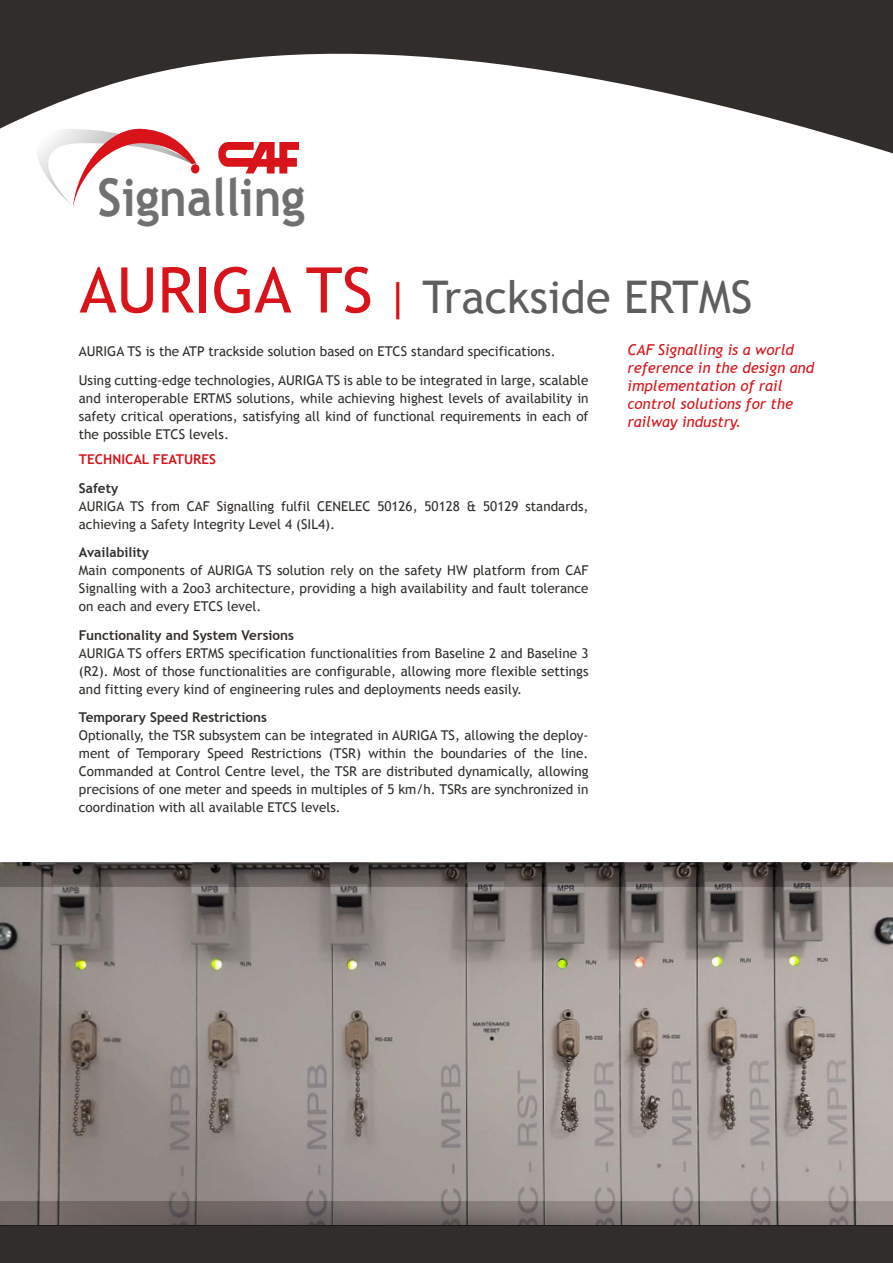
<style>
.page{position:relative;width:893px;height:1263px;background:#fff}
.page>*{position:absolute;margin:0;border:0;box-sizing:border-box;transform-origin:0 0}
.t1{font:700 51.9px "Trebuchet MS";color:#717070;scale:.91 1}
.t2{font:45px "Trebuchet MS";color:#5e5e5e}
.t3{font:italic 15px/18px "Trebuchet MS";color:#d8141a}
.t4{font:13.5px/18px "Trebuchet MS";color:#302d2a;text-align:justify}
.t5{font:700 13.5px "Trebuchet MS";color:#302d2a}
.t6{font:700 13.5px "Trebuchet MS";color:#d8141a}
.s1{font-size:63px;color:#d8141a}
.s2{color:#d8141a}
</style>
<div class="page">
<img style="left:0;top:886px;width:893px;height:316px">
<div style="left:0;top:1225px;width:893px;height:38px;background:#302d2a"></div>
<div style="left:776px;top:0;width:117px;height:134px;background:#302d2a"></div>
<svg style="left:0;top:0;width:776px;height:142px;fill:#302d2a"></svg>
<svg style="left:0;top:1202px;width:893px;height:23px;background:#7b716f"></svg>
<svg style="left:218px;top:142px;width:81px;height:31px"></svg>
<svg style="left:25px;top:127px;width:172px;height:80px"></svg>
<div style="left:191px;top:164px;width:8px;height:10px;background:#d8141a;border-radius:50%"></div>
<svg style="left:0;top:863px;width:893px;height:23px;background:#564f4c"></svg>
<h1 class="t1" style="left:98px;top:165px;width:230px">Signalling</h1>
<h2 class="t2" style="left:80px;top:270px;width:674px"><span class="s1">AURIGA TS</span> <span class="s2">|</span> Trackside ERTMS</h2>
<p class="t4" style="left:79px;top:337px;width:511px;line-height:28.5px">AURIGA TS is the ATP trackside solution based on ETCS standard specifications.<br>Using cutting-edge technologies, AURIGA TS is able to be integrated in large, scalable</p>
<p class="t4" style="left:79px;top:389px;width:511px">and interoperable ERTMS solutions, while achieving highest levels of availability in safety critical operations, satisfying all kind of functional requirements in each of the possible ETCS levels.</p>
<p class="t6" style="left:79px;top:451px;width:139px">TECHNICAL FEATURES</p>
<p class="t5" style="left:79px;top:479px;width:41px">Safety</p>
<p class="t4" style="left:79px;top:497px;width:511px">AURIGA TS from CAF Signalling fulfil CENELEC 50126, 50128 &amp; 50129 standards, achieving a Safety Integrity Level 4 (SIL4).</p>
<p class="t5" style="left:79px;top:544px;width:72px">Availability</p>
<p class="t4" style="left:79px;top:561px;width:511px">Main components of AURIGA TS solution rely on the safety HW platform from CAF Signalling with a 2oo3 architecture, providing a high availability and fault tolerance on each and every ETCS level.</p>
<p class="t5" style="left:79px;top:626px;width:217px">Functionality and System Versions</p>
<p class="t4" style="left:79px;top:644px;width:511px">AURIGA TS offers ERTMS specification functionalities from Baseline 2 and Baseline 3 (R2). Most of those functionalities are configurable, allowing more flexible settings and fitting every kind of engineering rules and deployments needs easily.</p>
<p class="t5" style="left:79px;top:709px;width:190px">Temporary Speed Restrictions</p>
<p class="t4" style="left:79px;top:726px;width:511px">Optionally, the TSR subsystem can be integrated in AURIGA TS, allowing the deploy&shy;ment of Temporary Speed Restrictions (TSR) within the boundaries of the line.<br>Commanded at Control Centre level, the TSR are distributed dynamically, allowing precisions of one meter and speeds in multiples of 5 km/h. TSRs are synchronized in coordination with all available ETCS levels.</p>
<p class="t3" style="left:628px;top:341px;width:188px">CAF Signalling is a world reference in the design and implementation of rail control solutions for the railway industry.</p>
</div>
